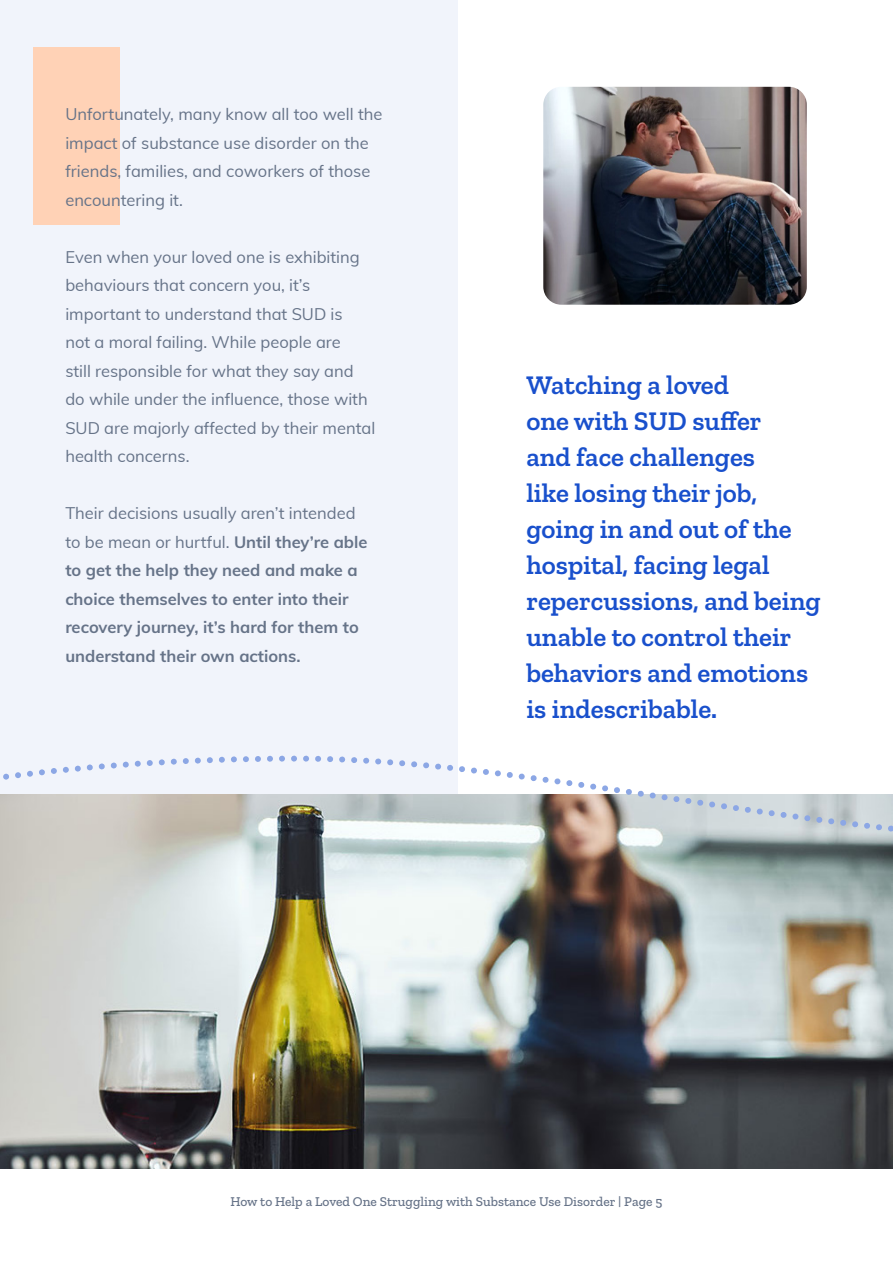
<style>
.page{position:relative;width:893px;height:1263px;background:#fff}
.page>*{position:absolute;margin:0;border:0;box-sizing:border-box;transform-origin:0 0}
.t1{font:600 27px/36px "Zilla Slab";color:#1950cc}
.t2{font:16.5px/28.5px "Mulish";color:#667388}
.t3{font:700 16.5px/28.5px "Mulish";color:#667388}
.t4{font:500 13.5px "Zilla Slab";color:#667388}
.s1{font-weight:400}
</style>
<div class="page">
<div style="left:0;top:0;width:457px;height:816px;background:#f1f4fb"></div>
<img style="left:0;top:872px;width:893px;height:296px">
<img style="left:543px;top:87px;width:264px;height:218px">
<svg style="left:0;top:701px;width:893px;height:171px"></svg>
<div style="left:33px;top:47px;width:87px;height:178px;background:#ffd2b6"></div>
<p class="t2" style="left:65px;top:99px;width:319px">Unfortunately, many know all too well the impact of substance use disorder on the friends, families, and coworkers of those encountering it.</p>
<p class="t2" style="left:65px;top:242px;width:311px">Even when your loved one is exhibiting behaviours that concern you, it’s important to understand that SUD is<br>not a moral failing. While people are<br>still responsible for what they say and do while under the influence, those with SUD are majorly affected by their mental health concerns.</p>
<p class="t3" style="left:65px;top:498px;width:304px"><span class="s1">Their decisions usually aren’t intended to be mean or hurtful.</span> Until they’re able to get the help they need and make a choice themselves to enter into their recovery journey, it’s hard for them to understand their own actions.</p>
<h1 class="t1" style="left:526px;top:367px;width:296px">Watching a loved<br>one with SUD suffer<br>and face challenges<br>like losing their job, going in and out of the hospital, facing legal repercussions, and being unable to control their behaviors and emotions is indescribable.</h1>
<p class="t4" style="left:231px;top:1194px;width:433px">How to Help a Loved One Struggling with Substance Use Disorder | Page 5</p>
</div>
